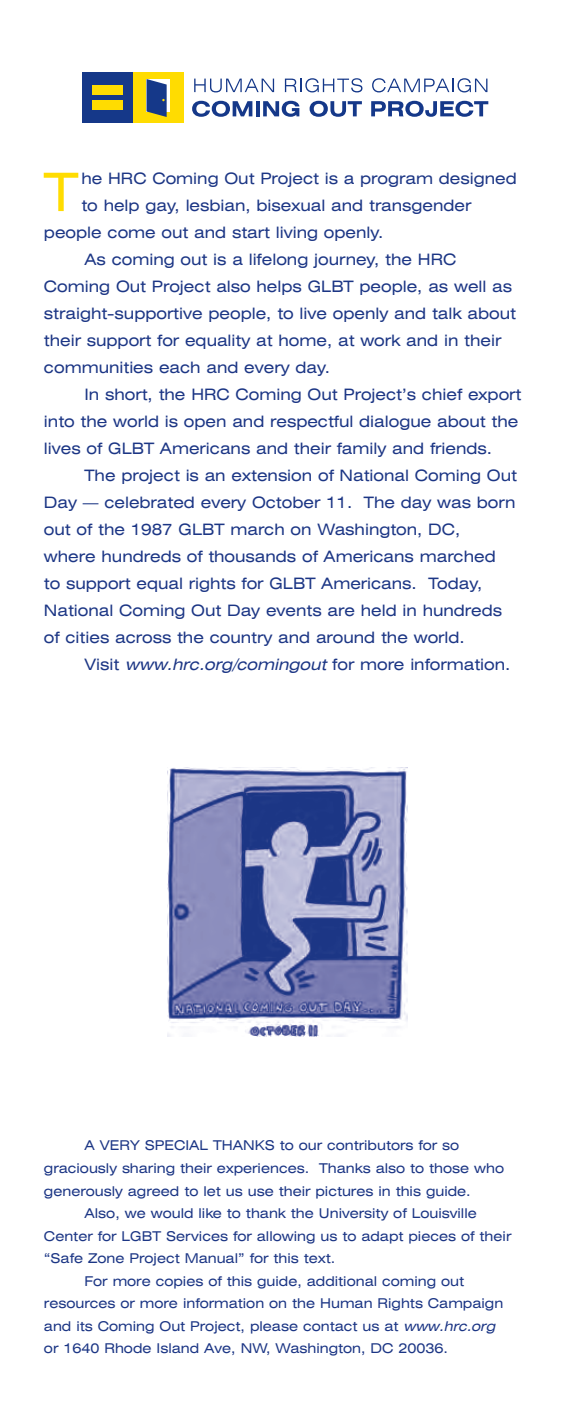
<style>
.page{position:relative;width:588px;height:1418px;background:#fff}
.page>*{position:absolute;margin:0;border:0;box-sizing:border-box;transform-origin:0 0}
.t1{font:expanded 53.1px "Swiss 721 BT";color:#ffdc01}
.t2{font:expanded 15.75px "Swiss 721 BT";color:#1c3685}
.t3{font:expanded 13.5px "Swiss 721 BT";color:#1c3685}
.s1{font-style:italic}
</style>
<div class="page">
<img style="left:168px;top:767px;width:239px;height:270px">
<svg style="left:192px;top:101px;width:60px;height:16px"></svg>
<hr style="left:256px;top:101px;width:3px;height:15px;background:#153889">
<svg style="left:263px;top:101px;width:36px;height:16px"></svg>
<svg style="left:309px;top:101px;width:52px;height:16px"></svg>
<svg style="left:371px;top:101px;width:117px;height:16px"></svg>
<svg style="left:194px;top:79px;width:80px;height:13px"></svg>
<svg style="left:285px;top:78px;width:77px;height:14px"></svg>
<svg style="left:372px;top:78px;width:115px;height:14px"></svg>
<div style="left:83px;top:72px;width:50px;height:50px;background:#153889"></div>
<div style="left:93px;top:85px;width:30px;height:9px;background:#ffdc01"></div>
<div style="left:93px;top:100px;width:30px;height:9px;background:#ffdc01"></div>
<div style="left:133px;top:72px;width:50px;height:50px;background:#ffdc01"></div>
<svg style="left:166px;top:79px;width:3px;height:32px"></svg>
<svg style="left:146px;top:79px;width:20px;height:38px"></svg>
<h1 class="t1" style="left:44px;top:173px;width:36px">T</h1>
<p class="t2" style="left:81px;top:173px;width:436px">he HRC Coming Out Project is a program designed</p>
<p class="t2" style="left:81px;top:200px;width:391px">to help gay, lesbian, bisexual and transgender</p>
<p class="t2" style="left:44px;top:227px;width:340px">people come out and start living openly.</p>
<p class="t2" style="left:84px;top:254px;width:373px">As coming out is a lifelong journey, the HRC</p>
<p class="t2" style="left:44px;top:281px;width:469px">Coming Out Project also helps GLBT people, as well as</p>
<p class="t2" style="left:44px;top:308px;width:473px">straight-supportive people, to live openly and talk about</p>
<p class="t2" style="left:44px;top:335px;width:458px">their support for equality at home, at work and in their</p>
<p class="t2" style="left:44px;top:362px;width:287px">communities each and every day.</p>
<p class="t2" style="left:84px;top:389px;width:438px">In short, the HRC Coming Out Project’s chief export</p>
<p class="t2" style="left:44px;top:416px;width:475px">into the world is open and respectful dialogue about the</p>
<p class="t2" style="left:44px;top:443px;width:449px">lives of GLBT Americans and their family and friends.</p>
<p class="t2" style="left:84px;top:470px;width:433px">The project is an extension of National Coming Out</p>
<p class="t2" style="left:44px;top:497px;width:472px">Day — celebrated every October 11. The day was born</p>
<p class="t2" style="left:44px;top:524px;width:417px">out of the 1987 GLBT march on Washington, DC,</p>
<p class="t2" style="left:44px;top:551px;width:453px">where hundreds of thousands of Americans marched</p>
<p class="t2" style="left:44px;top:578px;width:439px">to support equal rights for GLBT Americans. Today,</p>
<p class="t2" style="left:44px;top:605px;width:459px">National Coming Out Day events are held in hundreds</p>
<p class="t2" style="left:44px;top:632px;width:422px">of cities across the country and around the world.</p>
<p class="t2" style="left:84px;top:659px;width:427px">Visit <span class="s1">www.hrc.org/comingout</span> for more information.</p>
<p class="t3" style="left:84px;top:1140px;width:376px">A VERY SPECIAL THANKS to our contributors for so</p>
<p class="t3" style="left:44px;top:1163px;width:461px">graciously sharing their experiences. Thanks also to those who</p>
<p class="t3" style="left:44px;top:1185px;width:428px">generously agreed to let us use their pictures in this guide.</p>
<p class="t3" style="left:84px;top:1208px;width:393px">Also, we would like to thank the University of Louisville</p>
<p class="t3" style="left:44px;top:1230px;width:468px">Center for LGBT Services for allowing us to adapt pieces of their</p>
<p class="t3" style="left:44px;top:1253px;width:292px">“Safe Zone Project Manual” for this text.</p>
<p class="t3" style="left:84px;top:1275px;width:381px">For more copies of this guide, additional coming out</p>
<p class="t3" style="left:44px;top:1298px;width:460px">resources or more information on the Human Rights Campaign</p>
<p class="t3" style="left:44px;top:1320px;width:455px">and its Coming Out Project, please contact us at <span class="s1">www.hrc.org</span></p>
<p class="t3" style="left:44px;top:1343px;width:405px">or 1640 Rhode Island Ave, NW, Washington, DC 20036.</p>
</div>
